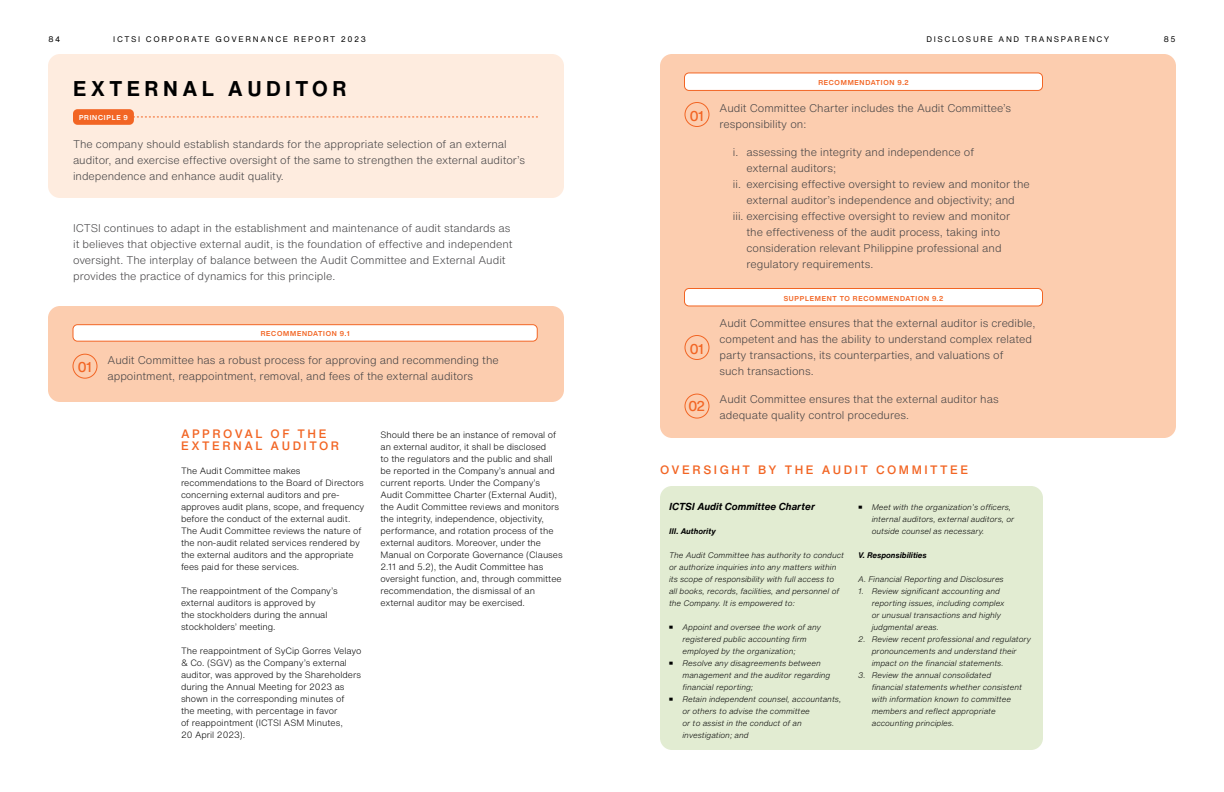
<style>
.page{position:relative;width:1224px;height:792px;background:#fff}
.page>*{position:absolute;margin:0;border:0;box-sizing:border-box;transform-origin:0 0}
.t1{font:700 21px "Helvetica Now Text";letter-spacing:.21em;color:#000}
.t2{font:500 14px "Helvetica Now Display";letter-spacing:-.035em;color:#f26524}
.t3{font:500 12px/12px "Helvetica Now Text";letter-spacing:.21em;color:#f26524}
.t4{font:300 11px/16px "Helvetica Now Text";color:#414042}
.t5{font:italic 700 10px "Helvetica Now Text";color:#000}
.t6{font:300 9px/12px "Helvetica Now Text";color:#000}
.t7{font:italic 300 8px/12px "Helvetica Now Text";color:#000}
.t8{font:8px "Helvetica Now Text";letter-spacing:.21em;color:#000}
.t9{font:italic 700 8px "Helvetica Now Text";color:#000}
.t10{font:700 7px "Helvetica Now Display";letter-spacing:.11em;color:#f26524}
.t11{font:700 7px "Helvetica Now Display";letter-spacing:.11em;color:#fff}
.s1{font-weight:800;font-style:normal;font-size:10px}
</style>
<div class="page">
<div style="left:48px;top:54px;width:516px;height:144px;background:#feecdf;border-radius:12px"></div>
<svg style="left:134px;top:117px;width:404px;height:1px"></svg>
<div style="left:73px;top:109px;width:61px;height:16px;background:#f26524;border-radius:4px"></div>
<div style="left:48px;top:306px;width:516px;height:96px;background:#fccdaf;border-radius:12px"></div>
<div style="left:72px;top:354px;width:26px;height:25px;border:1px solid #f26524;border-radius:50%"></div>
<div style="left:73px;top:325px;width:464px;height:16px;background:#fff;border-radius:5px"></div>
<div style="left:72px;top:324px;width:466px;height:18px;border:1px solid #f26524;border-radius:5px"></div>
<div style="left:660px;top:54px;width:516px;height:384px;background:#fccdaf;border-radius:12px"></div>
<div style="left:684px;top:102px;width:26px;height:25px;border:1px solid #f26524;border-radius:50%"></div>
<div style="left:684px;top:335px;width:26px;height:25px;border:1px solid #f26524;border-radius:50%"></div>
<div style="left:684px;top:394px;width:26px;height:25px;border:1px solid #f26524;border-radius:50%"></div>
<div style="left:684px;top:73px;width:358px;height:17px;background:#fff;border-radius:5px"></div>
<div style="left:684px;top:72px;width:359px;height:19px;border:1px solid #f26524;border-radius:5px"></div>
<div style="left:684px;top:288px;width:358px;height:18px;background:#fff;border-radius:5px"></div>
<div style="left:684px;top:288px;width:359px;height:18px;border:1px solid #f26524;border-radius:5px"></div>
<div style="left:660px;top:486px;width:383px;height:264px;background:#e2ecd2;border-radius:12px"></div>
<p class="t8" style="left:49px;top:33px;width:13px">84</p>
<p class="t8" style="left:113px;top:33px;width:254px">ICTSI CORPORATE GOVERNANCE REPORT 2023</p>
<p class="t8" style="left:926px;top:33px;width:185px">DISCLOSURE AND TRANSPARENCY</p>
<p class="t8" style="left:1164px;top:33px;width:13px">85</p>
<h1 class="t1" style="left:73px;top:73px;width:275px">EXTERNAL AUDITOR</h1>
<p class="t11" style="left:79px;top:113px;width:50px">PRINCIPLE 9</p>
<p class="t4" style="left:73px;top:135px;width:454px">The company should establish standards for the appropriate selection of an external auditor, and exercise effective oversight of the same to strengthen the external auditor’s independence and enhance audit quality.</p>
<p class="t4" style="left:73px;top:219px;width:441px">ICTSI continues to adapt in the establishment and maintenance of audit standards as it believes that objective external audit, is the foundation of effective and independent oversight. The interplay of balance between the Audit Committee and External Audit provides the practice of dynamics for this principle.</p>
<p class="t2" style="left:78px;top:358px;width:15px">01</p>
<p class="t10" style="left:261px;top:329px;width:90px">RECOMMENDATION 9.1</p>
<p class="t4" style="left:108px;top:352px;width:393px">Audit Committee has a robust process for approving and recommending the appointment, reappointment, removal, and fees of the external auditors</p>
<p class="t3" style="left:181px;top:427px;width:160px">APPROVAL OF THE<br>EXTERNAL AUDITOR</p>
<p class="t6" style="left:181px;top:464px;width:185px">The Audit Committee makes recommendations to the Board of Directors concerning external auditors and pre&shy;approves audit plans, scope, and frequency before the conduct of the external audit.<br>The Audit Committee reviews the nature of the non-audit related services rendered by the external auditors and the appropriate fees paid for these services.</p>
<p class="t6" style="left:181px;top:584px;width:158px">The reappointment of the Company’s external auditors is approved by<br>the stockholders during the annual stockholders’ meeting.</p>
<p class="t6" style="left:181px;top:644px;width:182px">The reappointment of SyCip Gorres Velayo &amp; Co. (SGV) as the Company’s external auditor, was approved by the Shareholders during the Annual Meeting for 2023 as shown in the corresponding minutes of<br>the meeting, with percentage in favor<br>of reappointment (ICTSI ASM Minutes,<br>20 April 2023).</p>
<p class="t6" style="left:381px;top:428px;width:184px">Should there be an instance of removal of an external auditor, it shall be disclosed<br>to the regulators and the public and shall be reported in the Company’s annual and current reports. Under the Company’s Audit Committee Charter (External Audit), the Audit Committee reviews and monitors the integrity, independence, objectivity, performance, and rotation process of the external auditors. Moreover, under the Manual on Corporate Governance (Clauses 2.11 and 5.2), the Audit Committee has oversight function, and, through committee recommendation, the dismissal of an external auditor may be exercised.</p>
<p class="t2" style="left:690px;top:106px;width:15px">01</p>
<p class="t2" style="left:690px;top:339px;width:15px">01</p>
<p class="t2" style="left:688px;top:396px;width:18px">02</p>
<p class="t10" style="left:818px;top:78px;width:92px">RECOMMENDATION 9.2</p>
<p class="t4" style="left:720px;top:99px;width:293px">Audit Committee Charter includes the Audit Committee’s responsibility on:</p>
<p class="t4" style="left:733px;top:143px;width:243px">i. assessing the integrity and independence of</p>
<p class="t4" style="left:746px;top:159px;width:91px">external auditors;</p>
<p class="t4" style="left:733px;top:175px;width:298px">ii. exercising effective oversight to review and monitor the</p>
<p class="t4" style="left:746px;top:191px;width:270px">external auditor’s independence and objectivity; and</p>
<p class="t4" style="left:733px;top:207px;width:279px">iii. exercising effective oversight to review and monitor</p>
<p class="t4" style="left:746px;top:223px;width:255px">the effectiveness of the audit process, taking into</p>
<p class="t4" style="left:746px;top:239px;width:257px">consideration relevant Philippine professional and</p>
<p class="t4" style="left:746px;top:255px;width:128px">regulatory requirements.</p>
<p class="t10" style="left:784px;top:293px;width:161px">SUPPLEMENT TO RECOMMENDATION 9.2</p>
<p class="t4" style="left:720px;top:315px;width:318px">Audit Committee ensures that the external auditor is credible, competent and has the ability to understand complex related party transactions, its counterparties, and valuations of<br>such transactions.</p>
<p class="t4" style="left:720px;top:391px;width:281px">Audit Committee ensures that the external auditor has adequate quality control procedures.</p>
<p class="t3" style="left:660px;top:463px;width:310px">OVERSIGHT BY THE AUDIT COMMITTEE</p>
<p class="t5" style="left:669px;top:499px;width:148px">ICTSI Audit Committee Charter</p>
<p class="t9" style="left:669px;top:525px;width:48px">III. Authority</p>
<p class="t7" style="left:669px;top:549px;width:176px">The Audit Committee has authority to conduct or authorize inquiries into any matters within its scope of responsibility with full access to all books, records, facilities, and personnel of the Company. It is empowered to:</p>
<p class="t7" style="left:682px;top:621px;width:140px;text-indent:-14px"><span class="s1">•</span> Appoint and oversee the work of any registered public accounting firm employed by the organization;</p>
<p class="t7" style="left:682px;top:657px;width:149px;text-indent:-14px"><span class="s1">•</span> Resolve any disagreements between management and the auditor regarding financial reporting;</p>
<p class="t7" style="left:682px;top:693px;width:160px;text-indent:-14px"><span class="s1">•</span> Retain independent counsel, accountants, or others to advise the committee<br>or to assist in the conduct of an investigation; and</p>
<p class="t7" style="left:872px;top:501px;width:144px;text-indent:-14px"><span class="s1">•</span> Meet with the organization’s officers, internal auditors, external auditors, or outside counsel as necessary.</p>
<p class="t9" style="left:858px;top:549px;width:70px">V. Responsibilities</p>
<p class="t7" style="left:858px;top:573px;width:147px">A. Financial Reporting and Disclosures</p>
<p class="t7" style="left:872px;top:585px;width:134px;text-indent:-13px">1. Review significant accounting and reporting issues, including complex or unusual transactions and highly judgmental areas.</p>
<p class="t7" style="left:872px;top:633px;width:161px;text-indent:-13px">2. Review recent professional and regulatory pronouncements and understand their impact on the financial statements.</p>
<p class="t7" style="left:872px;top:669px;width:152px;text-indent:-13px">3. Review the annual consolidated financial statements whether consistent with information known to committee members and reflect appropriate accounting principles.</p>
</div>
